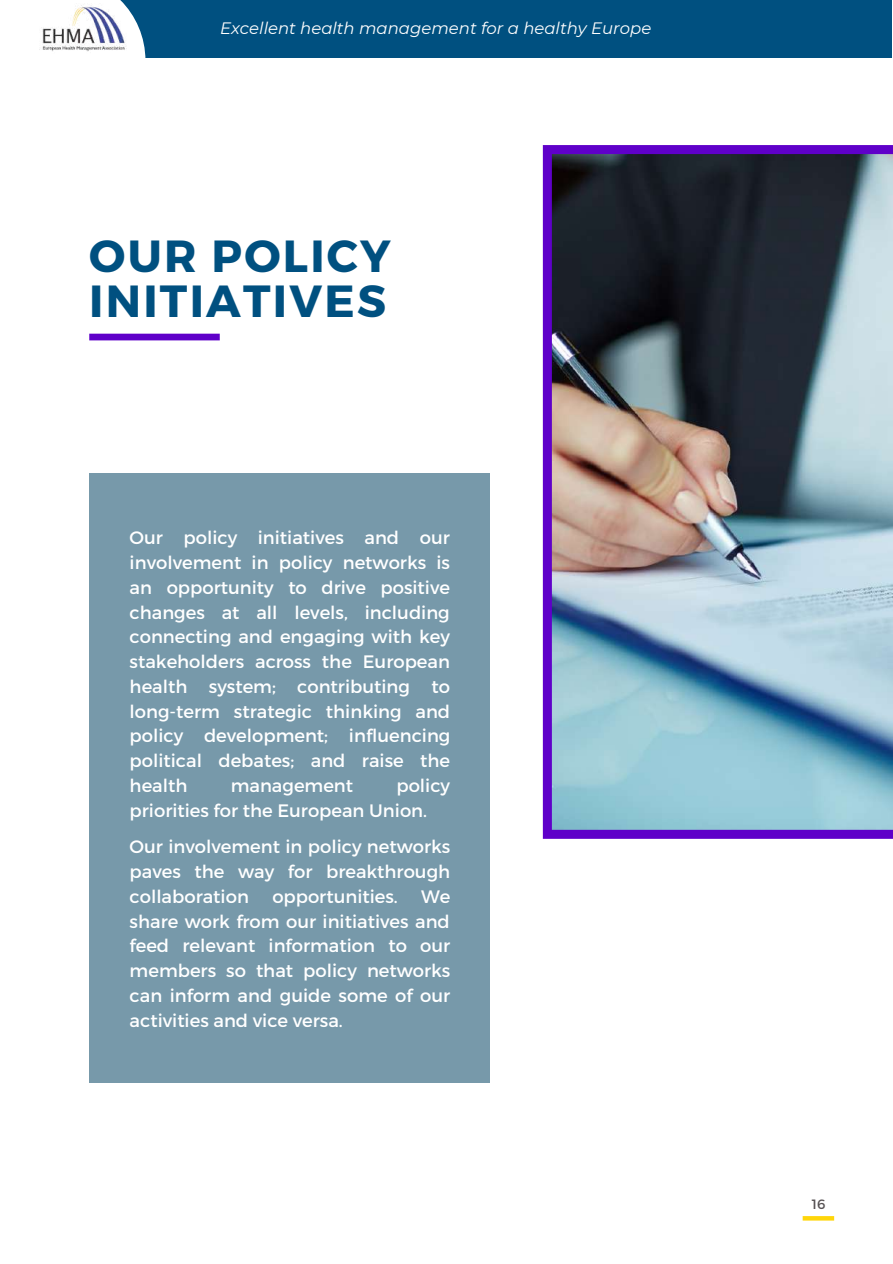
<style>
.page{position:relative;width:893px;height:1264px;background:#fff}
.page>*{position:absolute;margin:0;border:0;box-sizing:border-box;transform-origin:0 0}
.t1{font:700 45px/45px "Montserrat";letter-spacing:.05em;color:#005080}
.t2{font:18px/24.8px "Montserrat";color:#fff;text-align:justify}
.t3{font:italic 16.5px "Montserrat";color:#fff}
.t4{font:13.5px "Montserrat";color:#575254}
</style>
<div class="page">
<div style="left:89px;top:473px;width:401px;height:609px;background:#79a"></div>
<div style="left:0;top:0;width:891px;height:57px;background:#005080"></div>
<svg style="left:0;top:0;width:145px;height:57px;background:#e2ebf0"></svg>
<img style="left:40px;top:4px;width:86px;height:49px">
<div style="left:89px;top:334px;width:131px;height:6px;background:#5f00c9"></div>
<img style="left:543px;top:145px;width:349px;height:693px">
<svg style="left:802px;top:1216px;width:32px;height:4px"></svg>
<p class="t3" style="left:220px;top:18px;width:432px">Excellent health management for a healthy Europe</p>
<h1 class="t1" style="left:89px;top:231px;width:303px">OUR POLICY<br>INITIATIVES</h1>
<p class="t2" style="left:130px;top:525px;width:322px">Our policy initiatives and our involvement in policy networks is an opportunity to drive positive changes at all levels, including connecting and engaging with key stakeholders across the European health system; contributing to long-term strategic thinking and policy development; influencing political debates; and raise the health</p>
<p class="t2" style="left:130px;top:772px;width:322px;text-indent:267px">policy priorities for the European Union.</p>
<p class="t2" style="left:130px;top:833px;width:322px">Our involvement in policy networks paves the way for breakthrough collaboration</p>
<p class="t2" style="left:231px;top:772px;width:124px">management</p>
<p class="t2" style="left:272px;top:883px;width:127px">opportunities.</p>
<p class="t2" style="left:130px;top:883px;width:322px;text-indent:291px">We share work from our initiatives and feed relevant information to our members so that policy networks can inform and guide some of our activities and vice versa.</p>
<p class="t4" style="left:811px;top:1195px;width:15px">16</p>
</div>
